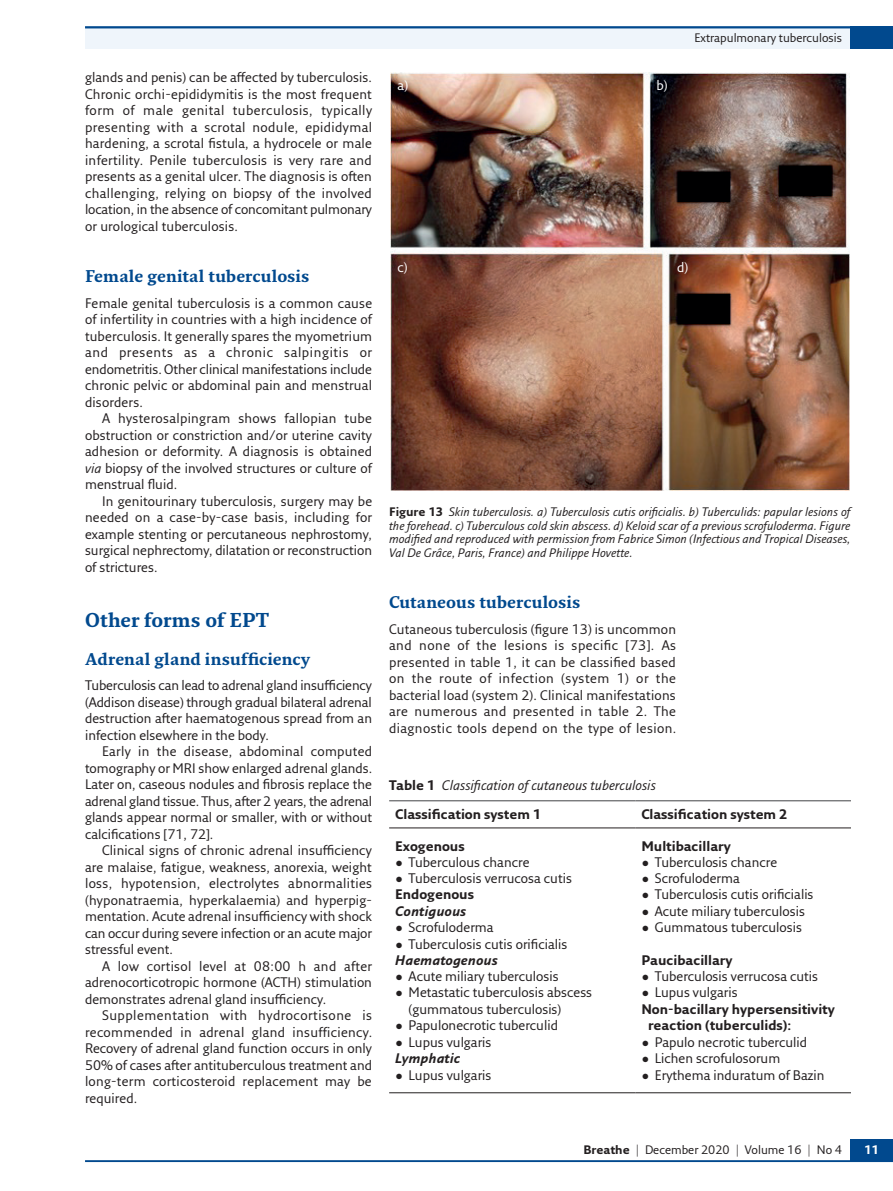
<style>
.page{position:relative;width:893px;height:1191px;background:#fff}
.page>*{position:absolute;margin:0;border:0;box-sizing:border-box;transform-origin:0 0}
.t1{font:700 19.5px "Fresco Std";letter-spacing:-.01em;color:#01498e}
.t2{font:700 16.5px "Fresco Std";letter-spacing:.005em;color:#01498e}
.t3{font:13.5px/16.5px "Fresco Sans Pro";color:#231f20;text-align:justify}
.t4{font:700 13.5px/16.5px "Fresco Sans Pro";color:#231f20}
.t5{font:italic 13.5px/29.2px "Fresco Sans Pro";color:#231f20}
.t6{font:italic 700 13.5px "Fresco Sans Pro";color:#231f20}
.t7{font:13.5px "Fresco Sans Pro";color:#fff}
.t8{font:italic 12px/13.5px "Fresco Sans Pro";color:#231f20;text-align:justify}
.t9{font:12px "Fresco Sans Pro";color:#231f20}
.t10{font:700 12px "Fresco Sans Pro";color:#fff}
.s1{font-style:italic}
.s2{font-weight:700;font-style:normal}
.s3{font-weight:700}
</style>
<div class="page">
<hr style="left:85px;top:1160px;width:808px;height:2px;background:#01498e">
<div style="left:850px;top:1138px;width:43px;height:23px;background:#01498e"></div>
<div style="left:85px;top:26px;width:808px;height:23px;background:#eff5fb"></div>
<hr style="left:85px;top:26px;width:808px;height:2px;background:#01498e">
<div style="left:850px;top:26px;width:43px;height:23px;background:#01498e"></div>
<img style="left:390px;top:72px;width:459px;height:418px">
<hr style="left:389px;top:800px;width:246px;height:1px;background:#57585a">
<hr style="left:635px;top:800px;width:216px;height:1px;background:#57585a">
<hr style="left:389px;top:1092px;width:246px;height:1px;background:#231f20">
<hr style="left:635px;top:1092px;width:216px;height:1px;background:#231f20">
<hr style="left:389px;top:827px;width:246px;height:1px;background:#231f20">
<hr style="left:635px;top:827px;width:216px;height:1px;background:#231f20">
<p class="t3" style="left:85px;top:69px;width:289px">glands and penis) can be affected by tuberculosis.<br>Chronic orchi-epididymitis is the most frequent form of male genital tuberculosis, typically presenting with a scrotal nodule, epididymal hardening, a scrotal fistula, a hydrocele or male infertility. Penile tuberculosis is very rare and presents as a genital ulcer. The diagnosis is often challenging, relying on biopsy of the involved location, in the absence of concomitant pulmonary or urological tuberculosis.</p>
<p class="t2" style="left:85px;top:266px;width:226px">Female genital tuberculosis</p>
<p class="t3" style="left:85px;top:294px;width:289px">Female genital tuberculosis is a common cause of infertility in countries with a high incidence of tuberculosis. It generally spares the myometrium and presents as a chronic salpingitis or endometritis. Other clinical manifestations include chronic pelvic or abdominal pain and menstrual disorders.</p>
<p class="t3" style="left:85px;top:410px;width:289px;text-indent:17px">A hysterosalpingram shows fallopian tube obstruction or constriction and/or uterine cavity adhesion or deformity. A diagnosis is obtained <span class="s1">via</span> biopsy of the involved structures or culture of menstrual fluid.</p>
<p class="t3" style="left:85px;top:492px;width:289px;text-indent:17px">In genitourinary tuberculosis, surgery may be needed on a case-by-case basis, including for example stenting or percutaneous nephrostomy, surgical nephrectomy, dilatation or reconstruction of strictures.</p>
<h1 class="t1" style="left:85px;top:608px;width:186px">Other forms of EPT</h1>
<p class="t2" style="left:85px;top:648px;width:227px">Adrenal gland insufficiency</p>
<p class="t3" style="left:85px;top:677px;width:289px">Tuberculosis can lead to adrenal gland insufficiency (Addison disease) through gradual bilateral adrenal destruction after haematogenous spread from an infection elsewhere in the body.</p>
<p class="t3" style="left:85px;top:743px;width:289px;text-indent:17px">Early in the disease, abdominal computed tomography or MRI show enlarged adrenal glands.<br>Later on, caseous nodules and fibrosis replace the adrenal gland tissue. Thus, after 2 years, the adrenal glands appear normal or smaller, with or without calcifications [71, 72].</p>
<p class="t3" style="left:85px;top:842px;width:289px;text-indent:17px">Clinical signs of chronic adrenal insufficiency are malaise, fatigue, weakness, anorexia, weight loss, hypotension, electrolytes abnormalities (hyponatraemia, hyperkalaemia) and hyperpig&shy;mentation. Acute adrenal insufficiency with shock can occur during severe infection or an acute major stressful event.</p>
<p class="t3" style="left:85px;top:957px;width:289px;text-indent:17px">A low cortisol level at 08:00 h and after adrenocorticotropic hormone (ACTH) stimulation demonstrates adrenal gland insufficiency.</p>
<p class="t3" style="left:85px;top:1006px;width:289px;text-indent:17px">Supplementation with hydrocortisone is recommended in adrenal gland insufficiency.<br>Recovery of adrenal gland function occurs in only 50% of cases after antituberculous treatment and long-term corticosteroid replacement may be required.</p>
<p class="t7" style="left:398px;top:77px;width:12px">a)</p>
<p class="t7" style="left:656px;top:77px;width:13px">b)</p>
<p class="t9" style="left:694px;top:30px;width:149px">Extrapulmonary tuberculosis</p>
<p class="t7" style="left:398px;top:259px;width:12px">c)</p>
<p class="t7" style="left:677px;top:259px;width:13px">d)</p>
<p class="t8" style="left:389px;top:505px;width:463px"><span class="s2">Figure 13</span> Skin tuberculosis. a) Tuberculosis cutis orificialis. b) Tuberculids: papular lesions of the forehead. c) Tuberculous cold skin abscess. d) Keloid scar of a previous scrofuloderma. Figure modified and reproduced with permission from Fabrice Simon (Infectious and Tropical Diseases, Val De Grâce, Paris, France) and Philippe Hovette.</p>
<p class="t2" style="left:389px;top:592px;width:193px">Cutaneous tuberculosis</p>
<p class="t3" style="left:389px;top:620px;width:289px">Cutaneous tuberculosis (figure 13) is uncommon and none of the lesions is specific [73]. As presented in table 1, it can be classified based on the route of infection (system 1) or the bacterial load (system 2). Clinical manifestations are numerous and presented in table 2. The diagnostic tools depend on the type of lesion.</p>
<p class="t5" style="left:395px;top:770px;width:262px;text-indent:-6px"><span class="s2">Table 1</span> Classification of cutaneous tuberculosis<br><span class="s2">Classification system 1</span></p>
<p class="t4" style="left:641px;top:806px;width:147px">Classification system 2</p>
<p class="t4" style="left:395px;top:837px;width:71px">Exogenous</p>
<p class="t4" style="left:641px;top:837px;width:91px">Multibacillary</p>
<p class="t3" style="left:395px;top:853px;width:136px">• Tuberculous chancre</p>
<p class="t3" style="left:641px;top:853px;width:137px">• Tuberculosis chancre</p>
<p class="t3" style="left:395px;top:869px;width:178px">• Tuberculosis verrucosa cutis</p>
<p class="t3" style="left:641px;top:869px;width:100px">• Scrofuloderma</p>
<p class="t4" style="left:395px;top:886px;width:80px">Endogenous</p>
<p class="t6" style="left:395px;top:902px;width:73px">Contiguous</p>
<p class="t3" style="left:395px;top:918px;width:100px">• Scrofuloderma</p>
<p class="t3" style="left:395px;top:935px;width:174px">• Tuberculosis cutis orificialis</p>
<p class="t3" style="left:641px;top:885px;width:174px">• Tuberculosis cutis orificialis</p>
<p class="t3" style="left:641px;top:902px;width:165px">• Acute miliary tuberculosis</p>
<p class="t3" style="left:641px;top:918px;width:162px">• Gummatous tuberculosis</p>
<p class="t6" style="left:395px;top:951px;width:104px">Haematogenous</p>
<p class="t4" style="left:641px;top:951px;width:93px">Paucibacillary</p>
<p class="t3" style="left:395px;top:967px;width:165px">• Acute miliary tuberculosis</p>
<p class="t3" style="left:409px;top:984px;width:185px;text-indent:-14px">• Metastatic tuberculosis abscess (gummatous tuberculosis)</p>
<p class="t3" style="left:395px;top:1017px;width:164px">• Papulonecrotic tuberculid</p>
<p class="t3" style="left:395px;top:1033px;width:98px">• Lupus vulgaris</p>
<p class="t6" style="left:395px;top:1050px;width:67px">Lymphatic</p>
<p class="t3" style="left:395px;top:1066px;width:98px">• Lupus vulgaris</p>
<p class="t3" style="left:641px;top:967px;width:178px">• Tuberculosis verrucosa cutis</p>
<p class="t3" style="left:641px;top:984px;width:98px">• Lupus vulgaris</p>
<p class="t4" style="left:648px;top:1000px;width:188px;text-indent:-7px">Non-bacillary hypersensitivity reaction (tuberculids):</p>
<p class="t3" style="left:641px;top:1033px;width:167px">• Papulo necrotic tuberculid</p>
<p class="t3" style="left:641px;top:1050px;width:141px">• Lichen scrofulosorum</p>
<p class="t3" style="left:641px;top:1066px;width:185px">• Erythema induratum of Bazin</p>
<p class="t9" style="left:583px;top:1142px;width:260px"><span class="s3">Breathe</span> | December 2020 | Volume 16 | No 4</p>
<p class="t10" style="left:864px;top:1142px;width:16px">11</p>
</div>
